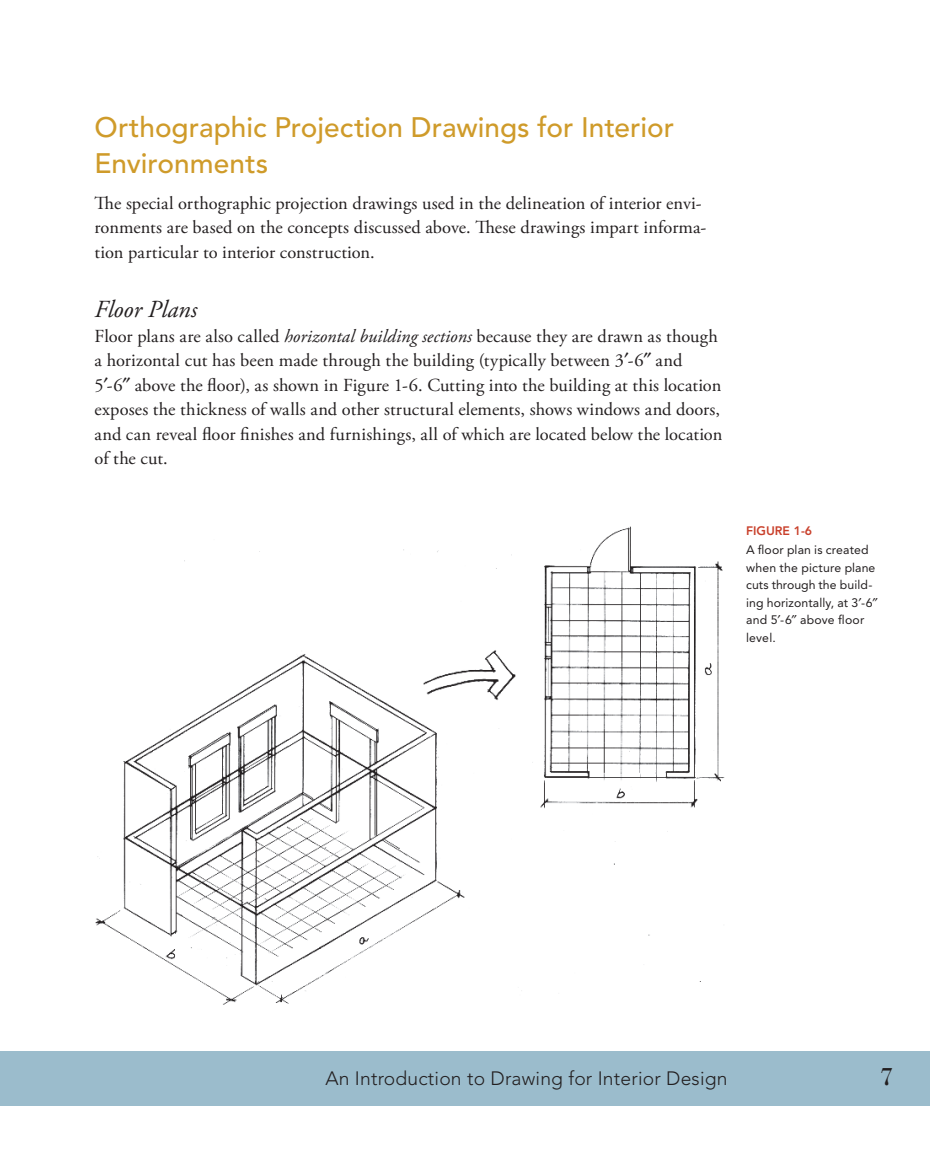
<style>
.page{position:relative;width:930px;height:1166px;background:#fff}
.page>*{position:absolute;margin:0;border:0;box-sizing:border-box;transform-origin:0 0}
.t1{font:500 28px/36.8px "Avenir LT Std";color:#cf9b2a}
.t2{font:26.25px "Bodoni Std";color:#231f20}
.t3{font:italic 24.5px "Adobe Garamond Pro";color:#231f20}
.t4{font:300 19.25px "Avenir LT Std";letter-spacing:.01em;color:#231f20}
.t5{font:18.38px/24.5px "Adobe Garamond Pro";color:#231f20}
.t6{font:12.25px/17.5px "Avenir LT Std";letter-spacing:.01em;color:#231f20}
.t7{font:800 12.25px "Avenir LT Std";color:#c9402b}
.s1{font-style:italic}
</style>
<div class="page">
<div style="left:0;top:1051px;width:929px;height:55px;background:#9bbccc"></div>
<img style="left:95px;top:526px;width:629px;height:479px">
<h1 class="t1" style="left:94px;top:109px;width:581px">Orthographic Projection Drawings for Interior<br>Environments</h1>
<p class="t5" style="left:94px;top:191px;width:613px">The special orthographic projection drawings used in the delineation of interior envi&shy;ronments are based on the concepts discussed above. These drawings impart informa&shy;tion particular to interior construction.</p>
<h3 class="t3" style="left:94px;top:294px;width:104px">Floor Plans</h3>
<p class="t5" style="left:94px;top:324px;width:629px">Floor plans are also called <span class="s1">horizontal building sections</span> because they are drawn as though a horizontal cut has been made through the building (typically between 3 -6 and<br>5 -6 above the floor), as shown in Figure 1-6. Cutting into the building at this location exposes the thickness of walls and other structural elements, shows windows and doors, and can reveal floor finishes and furnishings, all of which are located below the location of the cut.</p>
<p class="t7" style="left:746px;top:523px;width:68px">FIGURE 1-6</p>
<p class="t6" style="left:746px;top:541px;width:131px">A floor plan is created when the picture plane cuts through the build&shy;ing horizontally, at 3 -6 and 5 -6 above floor level.</p>
<p class="t4" style="left:325px;top:1066px;width:403px">An Introduction to Drawing for Interior Design</p>
<h2 class="t2" style="left:879px;top:1060px;width:15px">7</h2>
</div>
